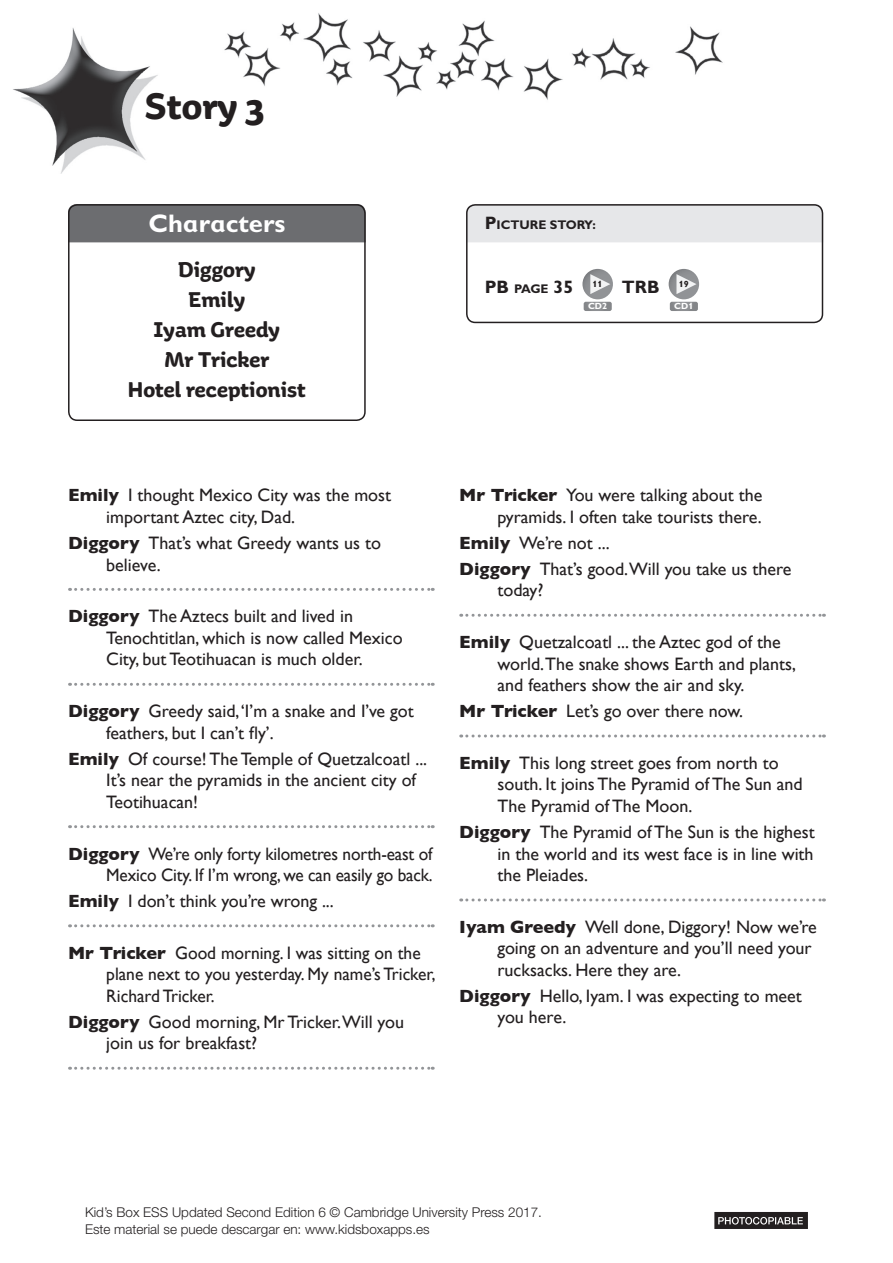
<style>
.page{position:relative;width:893px;height:1263px;background:#fff}
.page>*{position:absolute;margin:0;border:0;box-sizing:border-box;transform-origin:0 0}
.t1{font:700 39px "Aniuk";color:#231f20}
.t2{font:700 25.5px "Gill Sans Infant Std";color:#fff}
.t3{font:700 22.5px/30px "Aniuk";color:#231f20;text-align:center}
.t4{font:18px/21.6px "Gill Sans";color:#231f20}
.t5{font:18px/21.6px "Gill Sans";color:#231f20;text-align:right;scale:.96 1}
.t6{font:700 18px "Gill Sans Infant Std";color:#231f20}
.t7{font:300 13.5px/16.2px "Helvetica Neue LT Std";color:#231f20}
.t8{font:700 12.6px "Gill Sans Infant Std";color:#231f20}
.t9{font:700 9px "Gill Sans Infant Std";color:#fff}
.t10{font:700 9px "Gill Sans Infant Std";color:#231f20}
.s1{font-size:18px}
.s2{font-size:12.6px}
.s3{font-weight:700}
</style>
<div class="page">
<img style="left:13px;top:13px;width:710px;height:161px">
<div style="left:68px;top:204px;width:298px;height:38px;background:#6c6d70"></div>
<div style="left:68px;top:204px;width:298px;height:217px;border:2px solid #231f20;border-radius:9px"></div>
<svg style="left:714px;top:1212px;width:94px;height:17px;background:#464344"></svg>
<svg style="left:70px;top:588px;width:363px;height:3px"></svg>
<svg style="left:70px;top:683px;width:363px;height:3px"></svg>
<svg style="left:70px;top:825px;width:363px;height:3px"></svg>
<svg style="left:70px;top:924px;width:363px;height:3px"></svg>
<svg style="left:70px;top:1067px;width:363px;height:3px"></svg>
<svg style="left:461px;top:614px;width:363px;height:3px"></svg>
<svg style="left:461px;top:734px;width:363px;height:3px"></svg>
<svg style="left:461px;top:898px;width:363px;height:3px"></svg>
<div style="left:466px;top:204px;width:357px;height:38px;background:#e6e7e9"></div>
<div style="left:466px;top:204px;width:357px;height:119px;border:2px solid #231f20;border-radius:9px"></div>
<svg style="left:582px;top:269px;width:31px;height:30px"></svg>
<svg style="left:590px;top:274px;width:20px;height:20px"></svg>
<svg style="left:584px;top:302px;width:28px;height:9px"></svg>
<div style="left:669px;top:269px;width:30px;height:30px;background:linear-gradient(to bottom,#86888b,#929497);border-radius:15px"></div>
<svg style="left:676px;top:274px;width:20px;height:20px"></svg>
<svg style="left:670px;top:302px;width:28px;height:9px"></svg>
<h1 class="t1" style="left:145px;top:82px;width:121px">Story 3</h1>
<h2 class="t2" style="left:148px;top:208px;width:138px">Characters</h2>
<p class="t3" style="left:128px;top:254px;width:179px">Diggory<br>Emily<br>Iyam Greedy<br>Mr Tricker<br>Hotel receptionist</p>
<p class="t8" style="left:485px;top:217px;width:113px"><span class="s1">P</span>ICTURE STORY:</p>
<p class="t6" style="left:485px;top:276px;width:90px">PB <span class="s2">PAGE</span> 35</p>
<p class="t6" style="left:593px;top:276px;width:69px"><sup>11</sup> TRB</p>
<p class="t9" style="left:588px;top:301px;width:21px">CD2</p>
<p class="t10" style="left:679px;top:279px;width:11px">19</p>
<p class="t9" style="left:674px;top:301px;width:21px">CD1</p>
<p class="t4" style="left:106px;top:484px;width:286px;text-indent:-38px"><span class="s3">Emily</span> I thought Mexico City was the most important Aztec city, Dad.</p>
<p class="t4" style="left:106px;top:532px;width:276px;text-indent:-38px"><span class="s3">Diggory</span> That’s what Greedy wants us to believe.</p>
<p class="t4" style="left:106px;top:605px;width:298px;text-indent:-38px"><span class="s3">Diggory</span> The Aztecs built and lived in<br>Tenochtitlan, which is now called Mexico<br>City, but Teotihuacan is much older.</p>
<p class="t4" style="left:106px;top:700px;width:309px;text-indent:-38px"><span class="s3">Diggory</span> Greedy said, ‘I’m a snake and I’ve got feathers, but I can’t fly’.</p>
<p class="t4" style="left:106px;top:747px;width:322px;text-indent:-38px"><span class="s3">Emily</span> Of course! The Temple of Quetzalcoatl ...<br>It’s near the pyramids in the ancient city of<br>Teotihuacan!</p>
<p class="t5" style="left:68px;top:842px;width:381px"><span class="s3">Diggory</span> We’re only forty kilometres north-east of<br>Mexico City. If I’m wrong, we can easily go back.</p>
<p class="t4" style="left:68px;top:890px;width:267px"><span class="s3">Emily</span> I don’t think you’re wrong ...</p>
<p class="t4" style="left:106px;top:942px;width:331px;text-indent:-38px"><span class="s3">Mr Tricker</span> Good morning. I was sitting on the plane next to you yesterday. My name’s Tricker,<br>Richard Tricker.</p>
<p class="t4" style="left:106px;top:1011px;width:299px;text-indent:-38px"><span class="s3">Diggory</span> Good morning, Mr Tricker.Will you join us for breakfast?</p>
<p class="t4" style="left:459px;top:484px;width:305px;text-align:right"><span class="s3">Mr Tricker</span> You were talking about the pyramids. I often take tourists there.</p>
<p class="t4" style="left:459px;top:530px;width:334px;line-height:25.8px"><span class="s3">Emily</span> We’re not ...<br><span class="s3">Diggory</span> That’s good.Will you take us there</p>
<p class="t4" style="left:497px;top:579px;width:47px">today?</p>
<p class="t4" style="left:497px;top:631px;width:300px;text-indent:-38px"><span class="s3">Emily</span> Quetzalcoatl ... the Aztec god of the world.The snake shows Earth and plants, and feathers show the air and sky.</p>
<p class="t4" style="left:459px;top:700px;width:285px"><span class="s3">Mr Tricker</span> Let’s go over there now.</p>
<p class="t4" style="left:497px;top:752px;width:307px;text-indent:-38px"><span class="s3">Emily</span> This long street goes from north to south. It joins The Pyramid of The Sun and<br>The Pyramid of The Moon.</p>
<p class="t4" style="left:497px;top:821px;width:319px;text-align:justify;text-indent:-38px"><span class="s3">Diggory</span> The Pyramid of The Sun is the highest in the world and its west face is in line with the Pleiades.</p>
<p class="t4" style="left:497px;top:916px;width:321px;text-indent:-38px"><span class="s3">Iyam Greedy</span> Well done, Diggory! Now we’re going on an adventure and you’ll need your rucksacks. Here they are.</p>
<p class="t4" style="left:497px;top:985px;width:306px;text-indent:-38px"><span class="s3">Diggory</span> Hello, Iyam. I was expecting to meet you here.</p>
<p class="t7" style="left:85px;top:1204px;width:458px">Kid’s Box ESS Updated Second Edition 6 © Cambridge University Press 2017.<br>Este material se puede descargar en: www.kidsboxapps.es</p>
</div>
